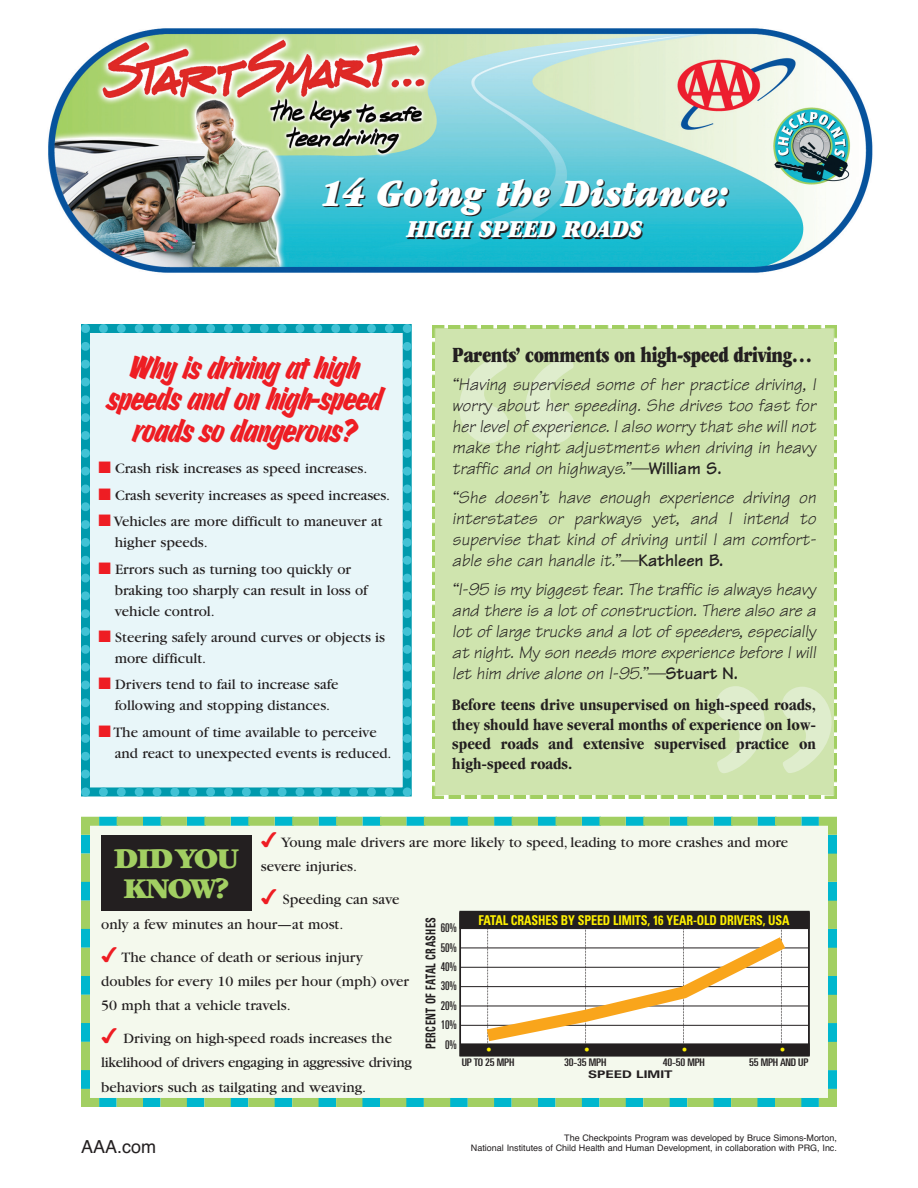
<style>
.page{position:relative;width:918px;height:1188px;background:#fff}
.page>*{position:absolute;margin:0;border:0;box-sizing:border-box;transform-origin:0 0}
.t1{font:700 277.95px "Garamond";color:#dfedcd}
.t2{font:italic 900 40.5px "Garamond";color:#fff;scale:.85 1}
.t3{font:italic 34.5px/31.5px "Churchward Bru D";letter-spacing:-.03em;color:#ee1d23;text-align:center;scale:.85 1}
.t4{font:900 30px/30px "Garamond";letter-spacing:-.065em;color:#a2cf62;text-align:center}
.t5{font:italic 900 25.5px "Garamond";color:#fff;scale:.85 1}
.t6{font:ultra-condensed 22.5px "Garamond";letter-spacing:-.025em;color:#231f20;scale:.93 1}
.t7{font:italic 18px/20.9px "Tekton";color:#231f20;text-align:justify}
.t8{font:18px "Helvetica";color:#231f20}
.t9{font:18px "Helvetica";color:#fff101}
.t10{font:700 condensed 16.5px/19.8px "Garamond";color:#231f20;text-align:justify}
.t11{font:15px/21px "Garamond";color:#231f20}
.t12{font:700 condensed 13.5px "Univers";letter-spacing:-.01em;color:#fff101;scale:.9 1}
.t13{font:700 condensed 13.5px "Univers";letter-spacing:.045em;color:#231f20;scale:.75 1}
.t14{font:ultra-condensed 12px/19.4px "Univers";color:#231f20;text-align:center}
.t15{font:ultra-condensed 10.5px "Univers";letter-spacing:-.02em;color:#231f20;scale:1.25 1}
.t16{font:700 10.5px "Univers";color:#231f20;scale:1.3 1}
.t17{font:9px/10.8px "Helvetica";color:#231f20;text-align:right}
.s1{color:#ee1d23}
.s2{font-weight:700;font-style:normal}
.s3{font-family:"Monotype Sorts";font-size:19.5px;color:#ee1d23}
</style>
<div class="page">
<svg style="left:81px;top:324px;width:331px;height:472px;background:#d5eff3"></svg>
<div style="left:435px;top:329px;width:399px;height:466px;background:#cfe4ae"></div>
<img style="left:432px;top:326px;width:16px;height:12px">
<img style="left:448px;top:326px;width:377px;height:3px">
<img style="left:825px;top:326px;width:12px;height:13px">
<img style="left:834px;top:342px;width:3px;height:441px">
<img style="left:824px;top:786px;width:13px;height:12px">
<img style="left:448px;top:795px;width:373px;height:3px">
<img style="left:432px;top:785px;width:12px;height:13px">
<img style="left:432px;top:341px;width:3px;height:441px">
<svg style="left:81px;top:816px;width:756px;height:291px;background:#c6d4c3"></svg>
<img style="left:48px;top:28px;width:825px;height:245px">
<h2 class="t2" style="left:321px;top:179px;width:481px">14 Going the Distance:</h2>
<h3 class="t5" style="left:407px;top:220px;width:278px">HIGH SPEED ROADS</h3>
<h3 class="t3" style="left:108px;top:351px;width:325px">Why is driving at high speeds and on high-speed roads so dangerous?</h3>
<p class="t11" style="left:98px;top:459px;width:271px"><span class="s1">■</span> Crash risk increases as speed increases.</p>
<p class="t11" style="left:98px;top:486px;width:293px"><span class="s1">■</span> Crash severity increases as speed increases.</p>
<p class="t11" style="left:115px;top:512px;width:269px;text-indent:-16px"><span class="s1">■</span> Vehicles are more difficult to maneuver at higher speeds.</p>
<p class="t11" style="left:115px;top:560px;width:255px;text-indent:-16px"><span class="s1">■</span> Errors such as turning too quickly or braking too sharply can result in loss of vehicle control.</p>
<p class="t11" style="left:115px;top:628px;width:272px;text-indent:-16px"><span class="s1">■</span> Steering safely around curves or objects is more difficult.</p>
<p class="t11" style="left:98px;top:675px;width:242px;text-align:center"><span class="s1">■</span> Drivers tend to fail to increase safe following and stopping distances.</p>
<p class="t11" style="left:115px;top:723px;width:278px;text-indent:-16px"><span class="s1">■</span> The amount of time available to perceive and react to unexpected events is reduced.</p>
<h3 class="t6" style="left:452px;top:346px;width:389px">Parents’ comments on high-speed driving…</h3>
<p class="t7" style="left:452px;top:377px;width:365px">“Having supervised some of her practice driving, I worry about her speeding. She drives too fast for her level of experience. I also worry that she will not make the right adjustments when driving in heavy traffic and on highways.”—<span class="s2">William S.</span></p>
<p class="t7" style="left:452px;top:490px;width:365px">“She doesn’t have enough experience driving on interstates or parkways yet, and I intend to supervise that kind of driving until I am comfort&shy;able she can handle it.”—<span class="s2">Kathleen B.</span></p>
<p class="t7" style="left:452px;top:582px;width:365px">“I-95 is my biggest fear. The traffic is always heavy and there is a lot of construction. There also are a lot of large trucks and a lot of speeders, especially at night. My son needs more experience before I will let him drive alone on I-95.”—<span class="s2">Stuart N.</span></p>
<p class="t10" style="left:452px;top:696px;width:365px">Before teens drive unsupervised on high-speed roads, they should have several months of experience on low&shy;speed roads and extensive supervised practice on high-speed roads.</p>
<h1 class="t1" style="left:446px;top:276px;width:138px">“</h1>
<h1 class="t1" style="left:706px;top:605px;width:138px">”</h1>
<p class="t11" style="left:261px;top:832px;width:529px;line-height:24.3px"><span class="s3">✔</span> Young male drivers are more likely to speed, leading to more crashes and more severe injuries.</p>
<p class="t11" style="left:101px;top:889px;width:300px;line-height:24.3px;text-indent:160px"><span class="s3">✔</span> Speeding can save only a few minutes an hour—at most.</p>
<p class="t11" style="left:101px;top:946px;width:309px;line-height:24.3px"><span class="s3">✔</span> The chance of death or serious injury doubles for every 10 miles per hour (mph) over<br>50 mph that a vehicle travels.</p>
<p class="t11" style="left:101px;top:1028px;width:312px;line-height:24.3px"><span class="s3">✔</span> Driving on high-speed roads increases the likelihood of drivers engaging in aggressive driving behaviors such as tailgating and weaving.</p>
<h3 class="t4" style="left:114px;top:846px;width:126px">DIDYOU<br>KNOW?</h3>
<p class="t12" style="left:479px;top:915px;width:347px">FATAL CRASHES BY SPEED LIMITS, 16 YEAR-OLD DRIVERS, USA</p>
<p class="t13" style="left:426px;top:1049px;width:178px;rotate:-90deg">PERCENT OF FATAL CRASHES</p>
<p class="t14" style="left:441px;top:919px;width:18px">60%<br>50%<br>40%<br>30%<br>20%<br>10%<br>0%</p>
<p class="t9" style="left:485px;top:1039px;width:8px">•</p>
<p class="t9" style="left:582px;top:1039px;width:8px">•</p>
<p class="t9" style="left:680px;top:1039px;width:8px">•</p>
<p class="t9" style="left:778px;top:1039px;width:8px">•</p>
<p class="t15" style="left:462px;top:1059px;width:44px">UPTO 25 MPH</p>
<p class="t15" style="left:564px;top:1059px;width:35px">30-35 MPH</p>
<p class="t15" style="left:663px;top:1059px;width:35px">40-50 MPH</p>
<p class="t15" style="left:749px;top:1059px;width:49px">55 MPH AND UP</p>
<p class="t16" style="left:588px;top:1071px;width:67px">SPEED LIMIT</p>
<p class="t8" style="left:81px;top:1137px;width:77px">AAA.com</p>
<p class="t17" style="left:471px;top:1132px;width:368px">The Checkpoints Program was developed by Bruce Simons-Morton,<br>National Institutes of Child Health and Human Development, in collaboration with PRG, Inc.</p>
</div>
